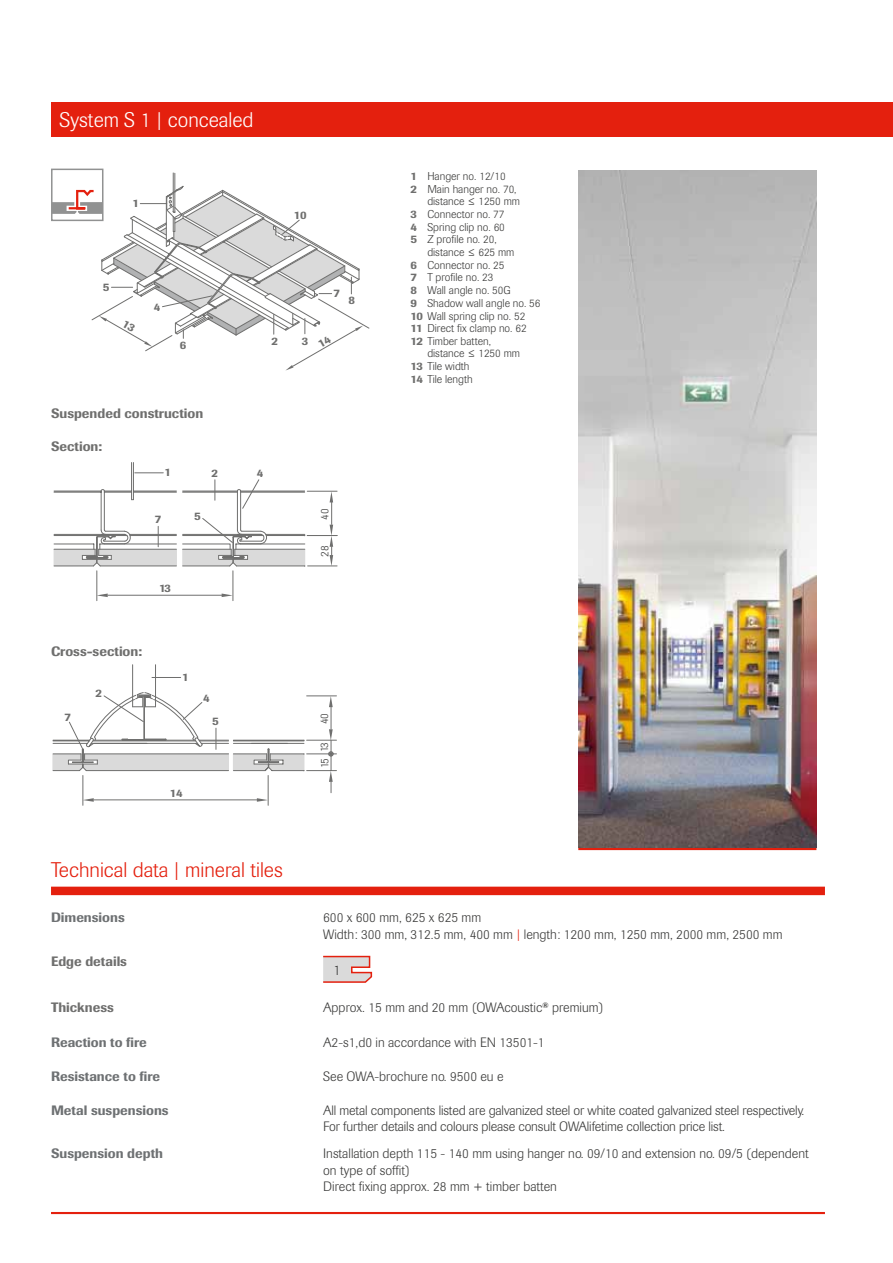
<style>
.page{position:relative;width:893px;height:1263px;background:#fff}
.page>*{position:absolute;margin:0;border:0;box-sizing:border-box;transform-origin:0 0}
.t1{font:300 21px "Imago Pro";color:#e4200e}
.t2{font:300 21px "Imago Pro";color:#fff}
.t3{font:300 14.25px "Imago Pro";color:#3b3b3a}
.t4{font:300 13.5px/16.5px "Imago Pro";color:#3b3b3a}
.t5{font:500 13.5px "Imago Pro";color:#6e7173}
.t6{font:500 13.5px "Imago Pro";color:#6f6f6e}
.t7{font:300 11.25px "Imago Pro";color:#3b3b3a}
.t8{font:500 11.25px "Imago Pro";letter-spacing:-.005em;color:#6f6f6e}
.s1{font-weight:500;color:#6f6f6e}
.s2{color:#e4200e}
</style>
<div class="page">
<div style="left:51px;top:102px;width:842px;height:34px;background:#e4200e"></div>
<img style="left:578px;top:170px;width:238px;height:677px">
<div style="left:51px;top:887px;width:774px;height:8px;background:#e4200e"></div>
<svg style="left:323px;top:955px;width:50px;height:28px"></svg>
<hr style="left:578px;top:848px;width:238px;height:2px;background:#e4200e">
<hr style="left:51px;top:1212px;width:774px;height:2px;background:#e4200e">
<svg style="left:53px;top:490px;width:181px;height:111px"></svg>
<svg style="left:98px;top:593px;width:10px;height:4px"></svg>
<svg style="left:222px;top:593px;width:11px;height:4px"></svg>
<hr style="left:108px;top:595px;width:114px;height:1px;background:#6f6f6e">
<hr style="left:233px;top:571px;width:1px;height:30px;background:#6f6f6e">
<hr style="left:97px;top:571px;width:1px;height:30px;background:#6f6f6e">
<svg style="left:54px;top:462px;width:284px;height:105px"></svg>
<hr style="left:132px;top:665px;width:1px;height:42px;background:#6f6f6e">
<hr style="left:155px;top:665px;width:1px;height:42px;background:#6f6f6e">
<hr style="left:268px;top:775px;width:1px;height:30px;background:#6f6f6e">
<hr style="left:83px;top:775px;width:1px;height:30px;background:#6f6f6e">
<svg style="left:152px;top:677px;width:29px;height:1px"></svg>
<svg style="left:52px;top:684px;width:284px;height:118px"></svg>
<div style="left:51px;top:169px;width:53px;height:52px;border:2px solid #919292"></div>
<svg style="left:52px;top:172px;width:318px;height:199px"></svg>
<h1 class="t2" style="left:60px;top:106px;width:195px">System S 1 | concealed</h1>
<p class="t8" style="left:133px;top:196px;width:8px">1</p>
<p class="t8" style="left:294px;top:207px;width:15px">10</p>
<p class="t8" style="left:103px;top:280px;width:8px">5</p>
<p class="t8" style="left:154px;top:300px;width:8px">4</p>
<p class="t8" style="left:180px;top:337px;width:8px">6</p>
<p class="t8" style="left:271px;top:333px;width:8px">2</p>
<p class="t8" style="left:302px;top:333px;width:8px">3</p>
<p class="t8" style="left:333px;top:286px;width:8px">7</p>
<p class="t8" style="left:348px;top:293px;width:8px">8</p>
<p class="t6" style="left:51px;top:405px;width:154px">Suspended construction</p>
<p class="t6" style="left:51px;top:438px;width:53px">Section:</p>
<p class="t8" style="left:165px;top:465px;width:8px">1</p>
<p class="t8" style="left:211px;top:466px;width:8px">2</p>
<p class="t8" style="left:257px;top:466px;width:8px">4</p>
<p class="t8" style="left:155px;top:511px;width:8px">7</p>
<p class="t7" style="left:317px;top:520px;width:13px;rotate:-90deg">40</p>
<p class="t7" style="left:317px;top:557px;width:13px;rotate:-90deg">28</p>
<p class="t8" style="left:194px;top:508px;width:8px">5</p>
<p class="t8" style="left:159px;top:581px;width:13px">13</p>
<p class="t6" style="left:51px;top:642px;width:93px">Cross-section:</p>
<p class="t8" style="left:64px;top:709px;width:8px">7</p>
<p class="t8" style="left:95px;top:685px;width:8px">2</p>
<p class="t8" style="left:182px;top:670px;width:8px">1</p>
<p class="t8" style="left:203px;top:691px;width:8px">4</p>
<p class="t8" style="left:170px;top:786px;width:15px">14</p>
<p class="t8" style="left:313px;top:708px;width:15px">11</p>
<p class="t7" style="left:315px;top:723px;width:13px;rotate:-90deg">28</p>
<p class="t7" style="left:317px;top:724px;width:13px;rotate:-90deg">40</p>
<p class="t7" style="left:317px;top:768px;width:28px;rotate:-90deg">15 13</p>
<p class="t7" style="left:410px;top:169px;width:97px"><span class="s1">1</span> Hanger no. 12/10</p>
<p class="t7" style="left:410px;top:182px;width:108px"><span class="s1">2</span> Main hanger no. 70,</p>
<p class="t7" style="left:427px;top:194px;width:94px">distance ≤ 1250 mm</p>
<p class="t7" style="left:410px;top:207px;width:96px"><span class="s1">3</span> Connector no. 77</p>
<p class="t7" style="left:410px;top:219px;width:96px"><span class="s1">4</span> Spring clip no. 60</p>
<p class="t7" style="left:410px;top:232px;width:88px"><span class="s1">5</span> Z profile no. 20,</p>
<p class="t7" style="left:427px;top:245px;width:89px">distance ≤ 625 mm</p>
<p class="t7" style="left:410px;top:257px;width:96px"><span class="s1">6</span> Connector no. 25</p>
<p class="t7" style="left:410px;top:270px;width:85px"><span class="s1">7</span> T profile no. 23</p>
<p class="t7" style="left:410px;top:283px;width:102px"><span class="s1">8</span> Wall angle no. 50G</p>
<p class="t7" style="left:410px;top:296px;width:132px"><span class="s1">9</span> Shadow wall angle no. 56</p>
<p class="t7" style="left:410px;top:308px;width:116px"><span class="s1">10</span> Wall spring clip no. 52</p>
<p class="t7" style="left:410px;top:321px;width:118px"><span class="s1">11</span> Direct fix clamp no. 62</p>
<p class="t7" style="left:410px;top:334px;width:82px"><span class="s1">12</span> Timber batten,</p>
<p class="t7" style="left:427px;top:346px;width:94px">distance ≤ 1250 mm</p>
<p class="t7" style="left:410px;top:359px;width:61px"><span class="s1">13</span> Tile width</p>
<p class="t7" style="left:410px;top:372px;width:64px"><span class="s1">14</span> Tile length</p>
<h1 class="t1" style="left:51px;top:856px;width:233px">Technical data | mineral tiles</h1>
<p class="t5" style="left:51px;top:909px;width:75px">Dimensions</p>
<p class="t4" style="left:323px;top:909px;width:461px">600 x 600 mm, 625 x 625 mm<br>Width: 300 mm, 312.5 mm, 400 mm <span class="s2">|</span> length: 1200 mm, 1250 mm, 2000 mm, 2500 mm</p>
<p class="t6" style="left:51px;top:952px;width:78px">Edge details</p>
<p class="t3" style="left:333px;top:960px;width:9px">1</p>
<p class="t6" style="left:51px;top:999px;width:64px">Thickness</p>
<p class="t4" style="left:323px;top:999px;width:282px">Approx. 15 mm and 20 mm (OWAcoustic<sup>®</sup> premium)</p>
<p class="t5" style="left:51px;top:1033px;width:97px">Reaction to fire</p>
<p class="t4" style="left:323px;top:1033px;width:223px">A2-s1,d0 in accordance with EN 13501-1</p>
<p class="t5" style="left:51px;top:1067px;width:111px">Resistance to fire</p>
<p class="t4" style="left:323px;top:1067px;width:182px">See OWA-brochure no. 9500 eu e</p>
<p class="t5" style="left:51px;top:1101px;width:119px">Metal suspensions</p>
<p class="t4" style="left:323px;top:1101px;width:483px">All metal components listed are galvanized steel or white coated galvanized steel respectively.<br>For further details and colours please consult OWAlifetime collection price list.</p>
<p class="t5" style="left:51px;top:1145px;width:114px">Suspension depth</p>
<p class="t4" style="left:323px;top:1145px;width:487px">Installation depth 115 - 140 mm using hanger no. 09/10 and extension no. 09/5 (dependent on type of soffit)<br>Direct fixing approx. 28 mm + timber batten</p>
</div>
